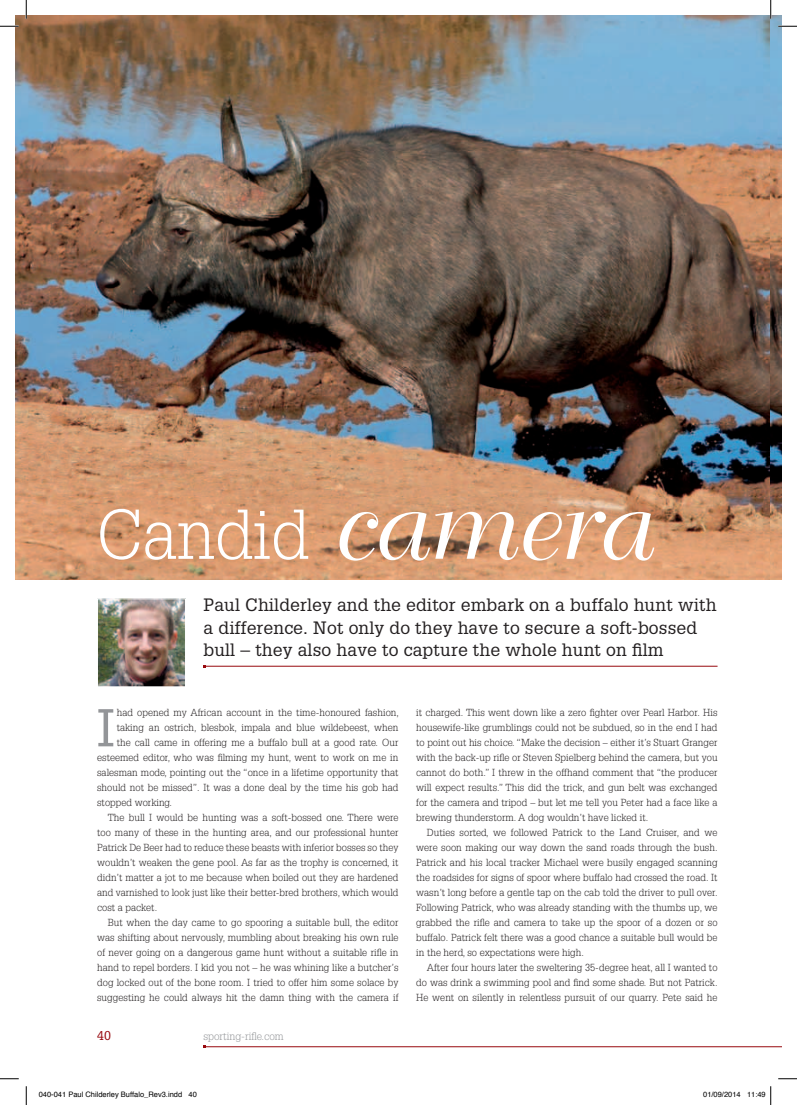
<style>
.page{position:relative;width:797px;height:1105px;background:#fff}
.page>*{position:absolute;margin:0;border:0;box-sizing:border-box;transform-origin:0 0}
.t1{font:300 68.75px "Glypha";color:#fff}
.t2{font:51.88px "Glypha";color:#939598}
.t3{font:17.5px/22.5px "Glypha";letter-spacing:.01em;color:#231f20}
.t4{font:12.5px "Glypha";color:#97090e}
.t5{font:300 10.62px "Glypha";color:#939598}
.t6{font:300 10px/15px "Glypha";letter-spacing:.005em;color:#231f20;text-align:justify}
.t7{font:7.5px "Helvetica";color:#000}
.s1{font-family:"Bellevue";font-weight:400;font-size:100px}
</style>
<div class="page">
<hr style="left:205px;top:1046px;width:576px;height:1px;background:#97090e">
<img style="left:16px;top:16px;width:754px;height:564px">
<img style="left:770px;top:16px;width:11px;height:564px">
<hr style="left:205px;top:666px;width:512px;height:1px;background:#97090e">
<img style="left:99px;top:600px;width:85px;height:85px">
<div style="left:97px;top:598px;width:89px;height:89px;border:1px solid #fff"></div>
<svg style="left:0;top:25px;width:19px;height:2px"></svg>
<svg style="left:778px;top:25px;width:19px;height:2px"></svg>
<svg style="left:0;top:1078px;width:19px;height:1px"></svg>
<svg style="left:778px;top:1078px;width:19px;height:1px"></svg>
<svg style="left:25px;top:0;width:2px;height:19px"></svg>
<svg style="left:25px;top:1086px;width:2px;height:19px"></svg>
<svg style="left:770px;top:0;width:1px;height:19px"></svg>
<svg style="left:770px;top:1086px;width:1px;height:19px"></svg>
<h1 class="t1" style="left:97px;top:496px;width:549px">Candid <span class="s1">camera</span></h1>
<h3 class="t3" style="left:203px;top:593px;width:514px">Paul Childerley and the editor embark on a buffalo hunt with a difference. Not only do they have to secure a soft-bossed bull – they also have to capture the whole hunt on film</h3>
<h2 class="t2" style="left:97px;top:696px;width:19px">I</h2>
<p class="t6" style="left:117px;top:705px;width:284px">had opened my African account in the time-honoured fashion,</p>
<p class="t6" style="left:117px;top:720px;width:283px">taking an ostrich, blesbok, impala and blue wildebeest, when</p>
<p class="t6" style="left:117px;top:735px;width:283px">the call came in offering me a buffalo bull at a good rate. Our</p>
<p class="t6" style="left:97px;top:750px;width:303px">esteemed editor, who was filming my hunt, went to work on me in</p>
<p class="t6" style="left:97px;top:765px;width:303px">salesman mode, pointing out the “once in a lifetime opportunity that</p>
<p class="t6" style="left:97px;top:780px;width:303px">should not be missed”. It was a done deal by the time his gob had</p>
<p class="t6" style="left:97px;top:795px;width:76px">stopped working.</p>
<p class="t6" style="left:108px;top:810px;width:292px">The bull I would be hunting was a soft-bossed one. There were</p>
<p class="t6" style="left:97px;top:825px;width:303px">too many of these in the hunting area, and our professional hunter</p>
<p class="t6" style="left:97px;top:840px;width:303px">Patrick De Beer had to reduce these beasts with inferior bosses so they</p>
<p class="t6" style="left:97px;top:855px;width:303px">wouldn’t weaken the gene pool. As far as the trophy is concerned, it</p>
<p class="t6" style="left:97px;top:870px;width:303px">didn’t matter a jot to me because when boiled out they are hardened</p>
<p class="t6" style="left:97px;top:885px;width:303px">and varnished to look just like their better-bred brothers, which would</p>
<p class="t6" style="left:97px;top:900px;width:61px">cost a packet.</p>
<p class="t6" style="left:108px;top:915px;width:292px">But when the day came to go spooring a suitable bull, the editor</p>
<p class="t6" style="left:97px;top:930px;width:303px">was shifting about nervously, mumbling about breaking his own rule</p>
<p class="t6" style="left:97px;top:945px;width:303px">of never going on a dangerous game hunt without a suitable rifle in</p>
<p class="t6" style="left:97px;top:960px;width:303px">hand to repel borders. I kid you not – he was whining like a butcher’s</p>
<p class="t6" style="left:97px;top:975px;width:303px">dog locked out of the bone room. I tried to offer him some solace by</p>
<p class="t6" style="left:97px;top:990px;width:303px">suggesting he could always hit the damn thing with the camera if</p>
<p class="t4" style="left:97px;top:1027px;width:15px">40</p>
<p class="t5" style="left:203px;top:1030px;width:82px">sporting-rifle.com</p>
<p class="t6" style="left:416px;top:705px;width:303px">it charged. This went down like a zero fighter over Pearl Harbor. His housewife-like grumblings could not be subdued, so in the end I had to point out his choice. “Make the decision – either it’s Stuart Granger with the back-up rifle or Steven Spielberg behind the camera, but you cannot do both.” I threw in the offhand comment that “the producer will expect results.” This did the trick, and gun belt was exchanged for the camera and tripod – but let me tell you Peter had a face like a brewing thunderstorm. A dog wouldn’t have licked it.</p>
<p class="t6" style="left:416px;top:825px;width:303px;text-indent:11px">Duties sorted, we followed Patrick to the Land Cruiser, and we were soon making our way down the sand roads through the bush.<br>Patrick and his local tracker Michael were busily engaged scanning the roadsides for signs of spoor where buffalo had crossed the road. It wasn’t long before a gentle tap on the cab told the driver to pull over.<br>Following Patrick, who was already standing with the thumbs up, we grabbed the rifle and camera to take up the spoor of a dozen or so buffalo. Patrick felt there was a good chance a suitable bull would be in the herd, so expectations were high.</p>
<p class="t6" style="left:416px;top:960px;width:303px;text-indent:11px">After four hours later the sweltering 35-degree heat, all I wanted to do was drink a swimming pool and find some shade. But not Patrick.<br>He went on silently in relentless pursuit of our quarry. Pete said he</p>
<p class="t7" style="left:39px;top:1089px;width:159px">040-041 Paul Childerley Buffalo_Rev3.indd 40</p>
<p class="t7" style="left:703px;top:1089px;width:64px">01/09/2014 11:49</p>
</div>
